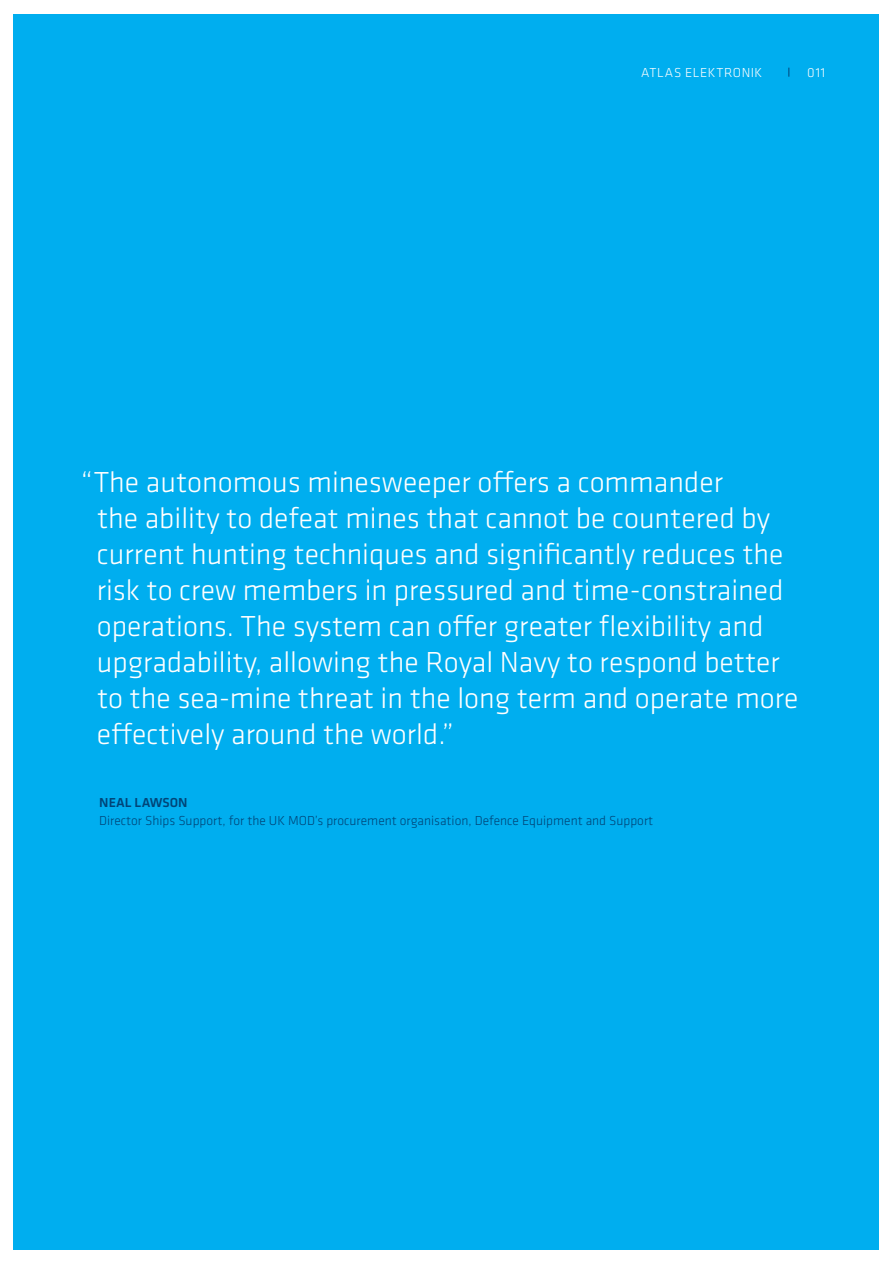
<style>
.page{position:relative;width:893px;height:1263px;background:#fff}
.page>*{position:absolute;margin:0;border:0;box-sizing:border-box;transform-origin:0 0}
.t1{font:300 30px/36.2px "Klavika";color:#fff}
.t2{font:300 13.5px "Klavika";color:#004578}
.t3{font:300 13.5px "Klavika";letter-spacing:.05em;color:#fff}
.t4{font:500 13.5px "Klavika";color:#004578}
</style>
<div class="page">
<div style="left:13px;top:14px;width:866px;height:1235px;background:#00aeef"></div>
<p class="t3" style="left:641px;top:65px;width:122px">ATLAS ELEKTRONIK</p>
<p class="t3" style="left:807px;top:65px;width:20px">011</p>
<p class="t1" style="left:97px;top:464px;width:703px;text-indent:-16px">“The autonomous minesweeper offers a commander<br>the ability to defeat mines that cannot be countered by current hunting techniques and significantly reduces the risk to crew members in pressured and time-constrained operations. The system can offer greater flexibility and upgradability, allowing the Royal Navy to respond better to the sea-mine threat in the long term and operate more effectively around the world.”</p>
<p class="t4" style="left:99px;top:795px;width:90px">NEAL LAWSON</p>
<p class="t2" style="left:99px;top:813px;width:556px">Director Ships Support, for the UK MOD’s procurement organisation, Defence Equipment and Support</p>
</div>
